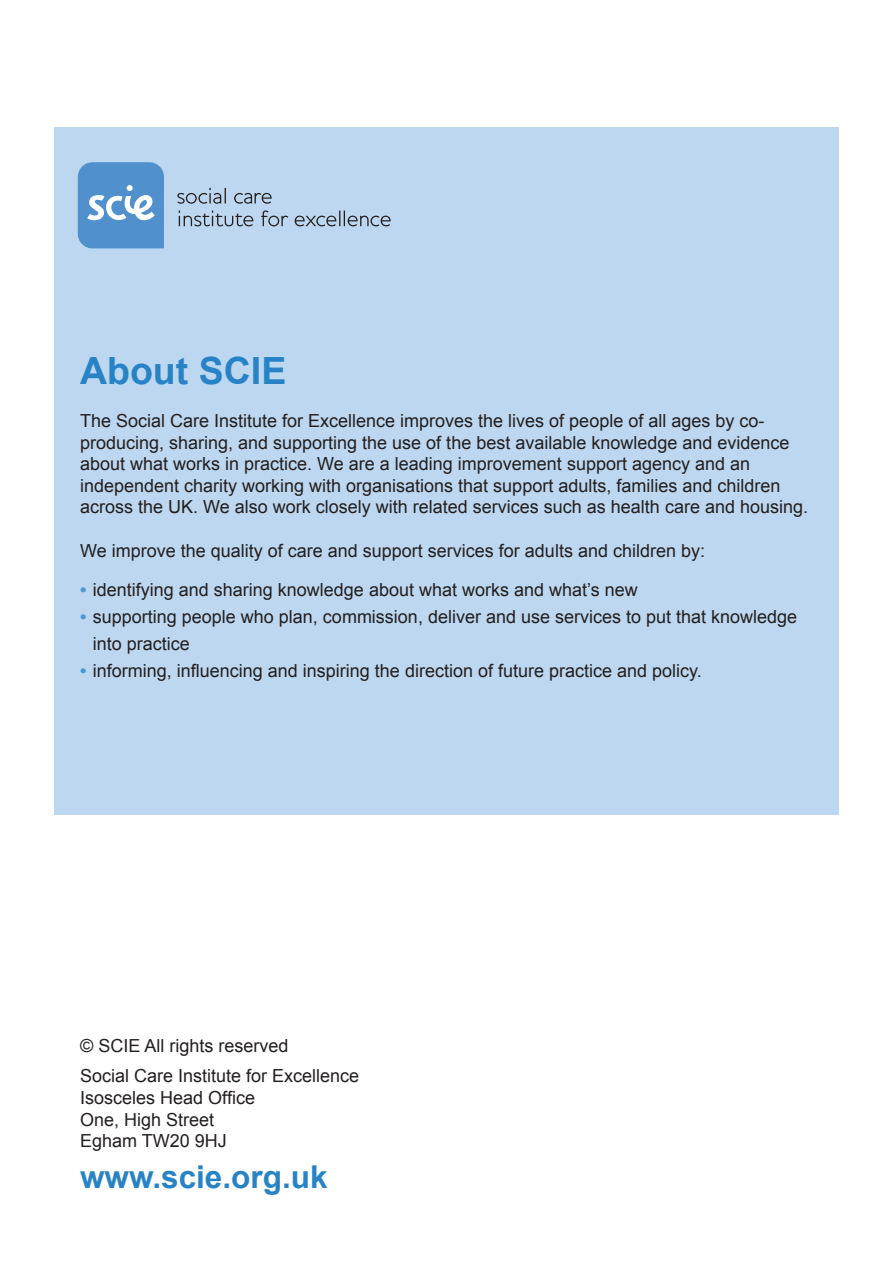
<style>
.page{position:relative;width:893px;height:1263px;background:#fff}
.page>*{position:absolute;margin:0;border:0;box-sizing:border-box;transform-origin:0 0}
.t1{font:700 37.5px "Arial";color:#2783c5}
.t2{font:700 31.5px "Arial";color:#2783c5}
.t3{font:18px/21.6px "Arial";color:#231f20}
.s1{font-weight:700;color:#4c9ad3}
</style>
<div class="page">
<div style="left:54px;top:128px;width:785px;height:687px;background:#bcd7ef"></div>
<svg style="left:78px;top:162px;width:86px;height:86px;background:#669ed2"></svg>
<svg style="left:177px;top:188px;width:49px;height:16px"></svg>
<svg style="left:234px;top:193px;width:38px;height:11px"></svg>
<svg style="left:179px;top:211px;width:74px;height:15px"></svg>
<svg style="left:261px;top:210px;width:27px;height:16px"></svg>
<svg style="left:295px;top:211px;width:96px;height:15px"></svg>
<h1 class="t1" style="left:80px;top:346px;width:208px">About SCIE</h1>
<p class="t3" style="left:80px;top:410px;width:729px">The Social Care Institute for Excellence improves the lives of people of all ages by co&shy;producing, sharing, and supporting the use of the best available knowledge and evidence about what works in practice. We are a leading improvement support agency and an independent charity working with organisations that support adults, families and children across the UK. We also work closely with related services such as health care and housing.</p>
<p class="t3" style="left:80px;top:540px;width:626px">We improve the quality of care and support services for adults and children by:</p>
<p class="t3" style="left:80px;top:579px;width:559px"><span class="s1">•</span> identifying and sharing knowledge about what works and what’s new</p>
<p class="t3" style="left:93px;top:603px;width:706px;line-height:27px;text-indent:-13px"><span class="s1">•</span> supporting people who plan, commission, deliver and use services to put that knowledge into practice</p>
<p class="t3" style="left:80px;top:660px;width:623px"><span class="s1">•</span> informing, influencing and inspiring the direction of future practice and policy.</p>
<p class="t3" style="left:80px;top:1030px;width:281px;line-height:30.6px">© SCIE All rights reserved<br>Social Care Institute for Excellence</p>
<p class="t3" style="left:80px;top:1087px;width:177px">Isosceles Head Office<br>One, High Street<br>Egham TW20 9HJ</p>
<h2 class="t2" style="left:80px;top:1156px;width:249px">www.scie.org.uk</h2>
</div>
